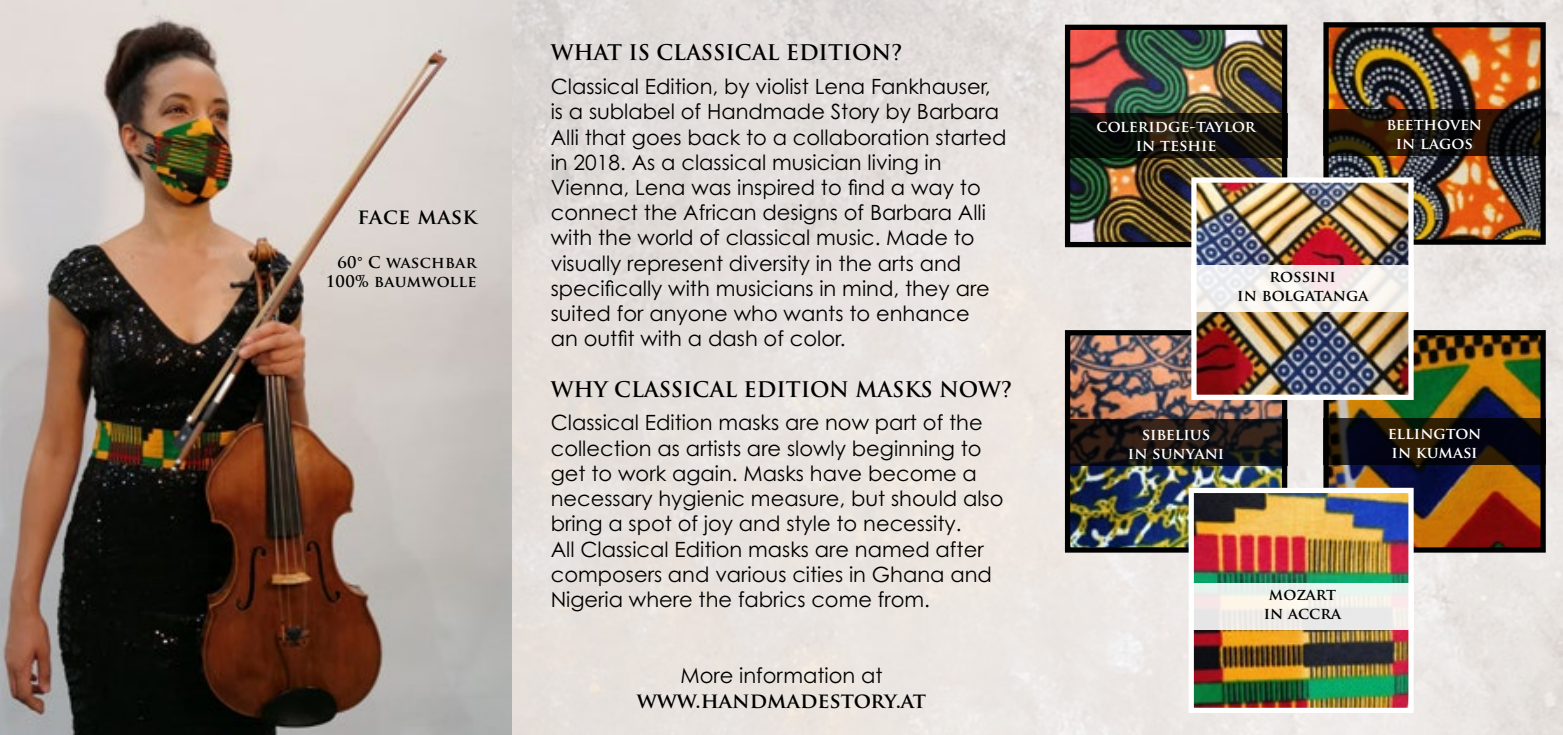
<style>
.page{position:relative;width:1563px;height:735px;background:#fff}
.page>*{position:absolute;margin:0;border:0;box-sizing:border-box;transform-origin:0 0}
.t1{font:21px/25.2px "Century Gothic Pro";color:#000}
.t2{font:700 21px "Trajan Pro";color:#000}
.t3{font:700 15.75px/18.9px "Trajan Pro";color:#fff;text-align:center}
.t4{font:700 15.75px/18.9px "Trajan Pro";color:#000;text-align:center}
.t5{font:700 15.75px/18.9px "Trajan Pro";letter-spacing:.02em;color:#000;text-align:right}
</style>
<div class="page">
<img style="left:0;top:0;width:1563px;height:734px">
<img style="left:1071px;top:31px;width:210px;height:210px">
<div style="left:1065px;top:25px;width:222px;height:222px;border:5px solid #000"></div>
<img style="left:1329px;top:28px;width:210px;height:210px">
<div style="left:1323px;top:22px;width:222px;height:222px;border:5px solid #000"></div>
<img style="left:1329px;top:336px;width:210px;height:210px">
<div style="left:1323px;top:330px;width:222px;height:222px;border:5px solid #000"></div>
<img style="left:1071px;top:336px;width:210px;height:210px">
<div style="left:1065px;top:330px;width:222px;height:222px;border:5px solid #000"></div>
<img style="left:1194px;top:493px;width:213px;height:213px">
<div style="left:1188px;top:487px;width:225px;height:225px;border:5px solid #fff"></div>
<svg style="left:1065px;top:113px;width:222px;height:45px;background:#13120c"></svg>
<img style="left:1197px;top:183px;width:210px;height:211px">
<div style="left:1191px;top:177px;width:222px;height:223px;border:5px solid #fff"></div>
<svg style="left:1323px;top:109px;width:222px;height:46px;background:#1c120a"></svg>
<svg style="left:1323px;top:418px;width:222px;height:46px;background:#0f0c0c"></svg>
<svg style="left:1065px;top:419px;width:222px;height:46px;background:#1c1613"></svg>
<svg style="left:1191px;top:583px;width:222px;height:46px;background:#eeeeeb"></svg>
<svg style="left:1192px;top:265px;width:222px;height:46px"></svg>
<p class="t2" style="left:357px;top:203px;width:121px">face mask</p>
<p class="t5" style="left:326px;top:253px;width:152px">60° C waschbar<br>100% baumwolle</p>
<p class="t2" style="left:551px;top:40px;width:353px">WHAT IS CLASSICAL EDITION?</p>
<p class="t1" style="left:551px;top:74px;width:457px">Classical Edition, by violist Lena Fankhauser, is a sublabel of Handmade Story by Barbara Alli that goes back to a collaboration started in 2018. As a classical musician living in Vienna, Lena was inspired to find a way to connect the African designs of Barbara Alli with the world of classical music. Made to visually represent diversity in the arts and specifically with musicians in mind, they are suited for anyone who wants to enhance<br>an outfit with a dash of color.</p>
<p class="t2" style="left:551px;top:376px;width:463px">WHY CLASSICAL EDITION MASKS NOW?</p>
<p class="t1" style="left:551px;top:410px;width:454px">Classical Edition masks are now part of the collection as artists are slowly beginning to get to work again. Masks have become a necessary hygienic measure, but should also bring a spot of joy and style to necessity.<br>All Classical Edition masks are named after composers and various cities in Ghana and Nigeria where the fabrics come from.</p>
<p class="t1" style="left:680px;top:662px;width:204px">More information at</p>
<p class="t2" style="left:637px;top:687px;width:291px">www.handmadestory.at</p>
<p class="t3" style="left:1096px;top:117px;width:160px">coleridge-taylor in teshie</p>
<p class="t3" style="left:1386px;top:115px;width:97px">beethoven in lagos</p>
<p class="t4" style="left:1237px;top:267px;width:133px">rossini<br>in bolgatanga</p>
<p class="t3" style="left:1128px;top:424px;width:98px">sibelius<br>in sunyani</p>
<p class="t3" style="left:1387px;top:423px;width:95px;text-align:left">ellington in kumasi</p>
<p class="t4" style="left:1264px;top:585px;width:79px">mozart in accra</p>
</div>
